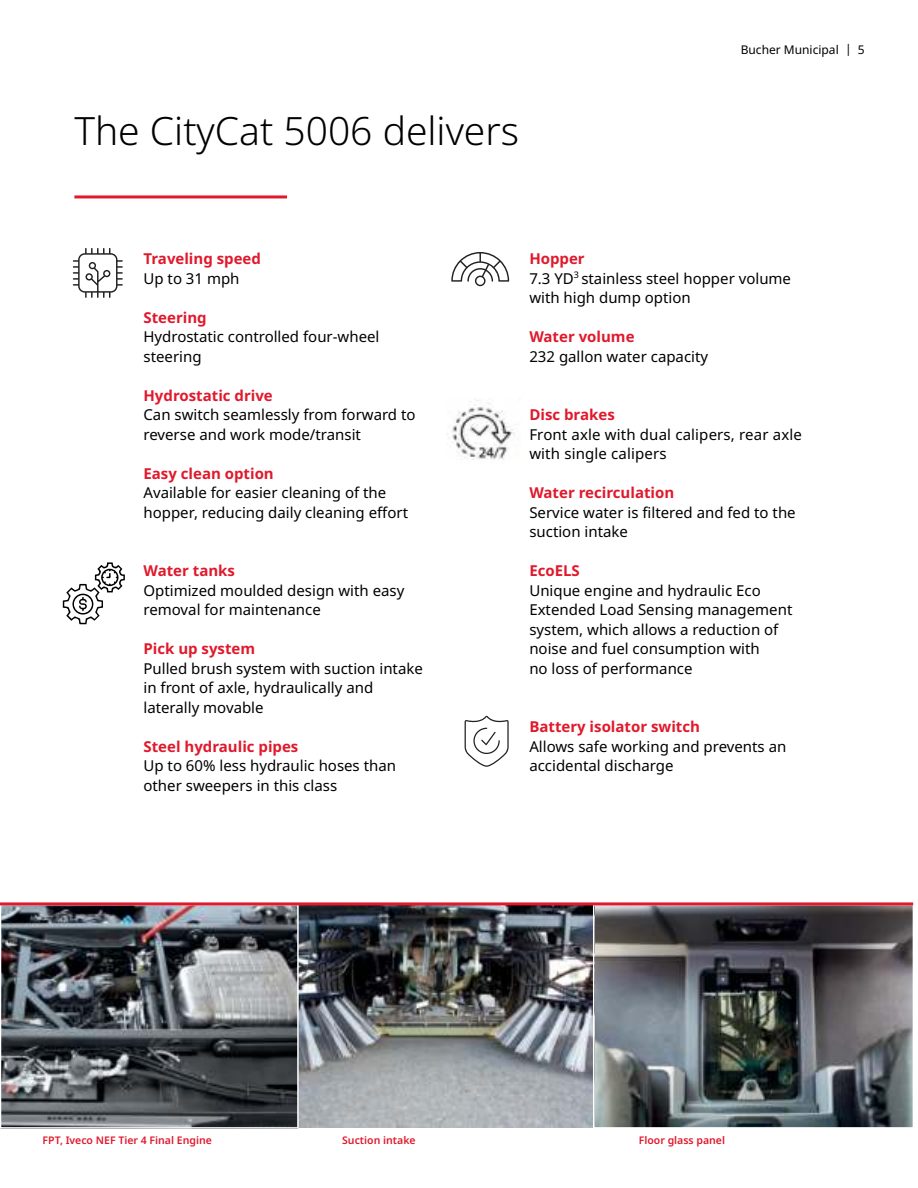
<style>
.page{position:relative;width:918px;height:1188px;background:#fff}
.page>*{position:absolute;margin:0;border:0;box-sizing:border-box;transform-origin:0 0}
.t1{font:300 39px "Noto Sans";color:#000}
.t2{font:15px/19.5px "Noto Sans";color:#000}
.t3{font:700 15px "Noto Sans";color:#e0192c}
.t4{font:12px "Noto Sans";color:#000}
.t5{font:600 10.5px "Noto Sans";color:#e0192c}
.s1{font-weight:700;color:#e0192c}
</style>
<div class="page">
<svg style="left:63px;top:562px;width:62px;height:62px"></svg>
<img style="left:596px;top:907px;width:315px;height:219px">
<img style="left:299px;top:905px;width:294px;height:223px">
<svg style="left:3px;top:907px;width:293px;height:219px;background:#585d62"></svg>
<div style="left:0;top:904px;width:299px;height:225px;border:2px solid #fff"></div>
<div style="left:593px;top:904px;width:321px;height:225px;border:2px solid #fff"></div>
<svg style="left:0;top:905px;width:1px;height:224px"></svg>
<hr style="left:74px;top:195px;width:213px;height:3px;background:#e0192c">
<img style="left:447px;top:400px;width:68px;height:60px">
<svg style="left:451px;top:252px;width:58px;height:34px"></svg>
<svg style="left:465px;top:716px;width:44px;height:51px"></svg>
<svg style="left:73px;top:248px;width:50px;height:50px"></svg>
<hr style="left:0;top:902px;width:913px;height:3px;background:#e0192c">
<h1 class="t1" style="left:74px;top:115px;width:446px">The CityCat 5006 delivers</h1>
<p class="t4" style="left:741px;top:44px;width:126px">Bucher Municipal | 5</p>
<p class="t3" style="left:144px;top:253px;width:119px">Traveling speed</p>
<p class="t2" style="left:144px;top:269px;width:98px">Up to 31 mph</p>
<p class="t3" style="left:144px;top:311px;width:65px">Steering</p>
<p class="t2" style="left:144px;top:328px;width:237px">Hydrostatic controlled four-wheel steering</p>
<p class="t3" style="left:144px;top:389px;width:131px">Hydrostatic drive</p>
<p class="t2" style="left:144px;top:406px;width:274px">Can switch seamlessly from forward to reverse and work mode/transit</p>
<p class="t3" style="left:144px;top:467px;width:132px">Easy clean option</p>
<p class="t2" style="left:144px;top:484px;width:266px">Available for easier cleaning of the hopper, reducing daily cleaning effort</p>
<p class="t3" style="left:144px;top:565px;width:93px">Water tanks</p>
<p class="t2" style="left:144px;top:581px;width:262px">Optimized moulded design with easy removal for maintenance</p>
<p class="t3" style="left:144px;top:643px;width:113px">Pick up system</p>
<p class="t2" style="left:144px;top:659px;width:281px">Pulled brush system with suction intake in front of axle, hydraulically and laterally movable</p>
<p class="t3" style="left:144px;top:740px;width:156px">Steel hydraulic pipes</p>
<p class="t2" style="left:144px;top:757px;width:254px">Up to 60% less hydraulic hoses than other sweepers in this class</p>
<p class="t2" style="left:529px;top:250px;width:263px"><span class="s1">Hopper<br></span>7.3 YD<sup>3</sup> stainless steel hopper volume with high dump option</p>
<p class="t3" style="left:529px;top:331px;width:107px">Water volume</p>
<p class="t2" style="left:529px;top:347px;width:180px">232 gallon water capacity</p>
<p class="t3" style="left:529px;top:409px;width:87px">Disc brakes</p>
<p class="t2" style="left:529px;top:425px;width:274px">Front axle with dual calipers, rear axle with single calipers</p>
<p class="t3" style="left:529px;top:487px;width:146px">Water recirculation</p>
<p class="t2" style="left:529px;top:503px;width:268px">Service water is filtered and fed to the suction intake</p>
<p class="t3" style="left:529px;top:565px;width:52px">EcoELS</p>
<p class="t2" style="left:529px;top:581px;width:265px">Unique engine and hydraulic Eco<br>Extended Load Sensing management system, which allows a reduction of noise and fuel consumption with<br>no loss of performance</p>
<p class="t3" style="left:529px;top:721px;width:172px">Battery isolator switch</p>
<p class="t2" style="left:529px;top:737px;width:259px">Allows safe working and prevents an accidental discharge</p>
<p class="t5" style="left:43px;top:1135px;width:171px">FPT, Iveco NEF Tier 4 Final Engine</p>
<p class="t5" style="left:342px;top:1135px;width:75px">Suction intake</p>
<p class="t5" style="left:639px;top:1135px;width:88px">Floor glass panel</p>
</div>
